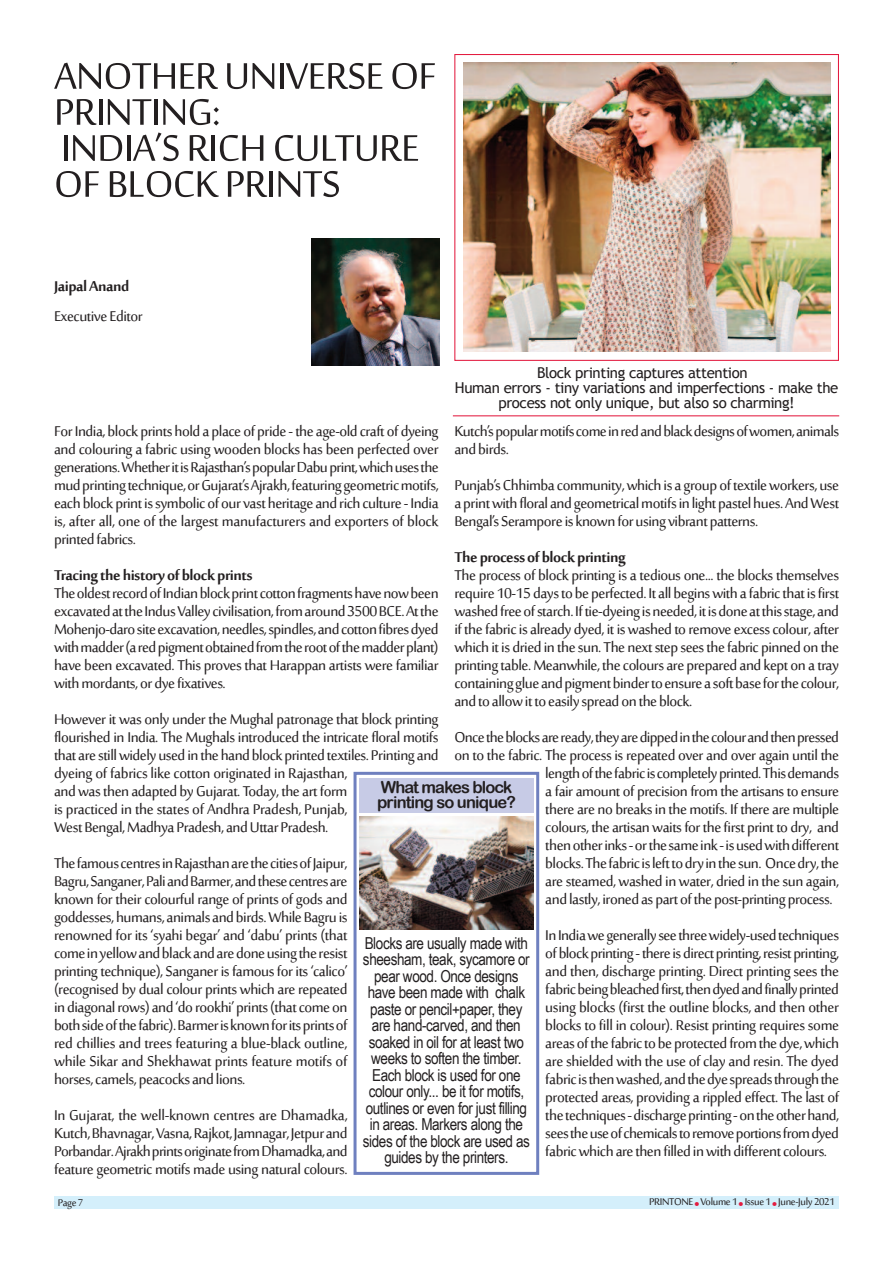
<style>
.page{position:relative;width:893px;height:1263px;background:#fff}
.page>*{position:absolute;margin:0;border:0;box-sizing:border-box;transform-origin:0 0}
.t1{font:51px/36px "Sakkal Majalla";letter-spacing:-.015em;color:#231f20}
.t2{font:19.5px/18px "Sakkal Majalla";letter-spacing:-.025em;color:#231f20;text-align:justify}
.t3{font:700 19.5px "Sakkal Majalla";letter-spacing:-.025em;color:#231f20}
.t4{font:16.5px/16.5px "Arial Narrow";letter-spacing:-.025em;color:#231f20;text-align:center}
.t5{font:16.5px/15px "Arial Rounded MT Bold";letter-spacing:-.05em;color:#231f20}
.t6{font:15px/15px "Trebuchet MS";letter-spacing:-.025em;color:#231f20;text-align:center}
.t7{font:13.5px "Sakkal Majalla";letter-spacing:-.025em;color:#231f20}
.t8{font:5.4px "Monotype Sorts";color:#e31c40}
</style>
<div class="page">
<div style="left:54px;top:1196px;width:785px;height:13px;background:#d4effb"></div>
<div style="left:354px;top:772px;width:185px;height:403px;border:3px solid #6f80bf"></div>
<div style="left:359px;top:779px;width:175px;height:34px;background:#c7cbe6"></div>
<img style="left:359px;top:817px;width:175px;height:113px">
<img style="left:463px;top:63px;width:367px;height:289px">
<div style="left:454px;top:54px;width:385px;height:307px;border:1px solid #e31c40"></div>
<hr style="left:453px;top:415px;width:386px;height:1px;background:#e31c40">
<img style="left:312px;top:238px;width:127px;height:128px">
<h1 class="t1" style="left:54px;top:53px;width:384px">ANOTHERUNIVERSEOF<br>PRINTING:<br>INDIA’S RICHCULTURE<br>OF BLOCK PRINTS</h1>
<p class="t3" style="left:54px;top:273px;width:77px">JaipalAnand</p>
<p class="t2" style="left:54px;top:305px;width:90px">ExecutiveEditor</p>
<p class="t6" style="left:455px;top:365px;width:385px">Block printing captures attention<br>Human errors - tiny variations and imperfections - make the process not only unique, but also so charming!</p>
<p class="t2" style="left:54px;top:420px;width:386px">ForIndia, block prints hold a place of pride-theage-old craft of dyeing and colouring a fabric using wooden blocks has been perfected over generations.WhetheritisRajasthan’spopularDabuprint,whichusesthe mudprintingtechnique,orGujarat’sAjrakh,featuringgeometricmotifs, each block printissymbolic of ourvast heritageand rich culture-India is, after all, one of the largest manufacturers and exporters of block printed fabrics.</p>
<p class="t3" style="left:54px;top:561px;width:200px">Tracing thehistoryofblockprints</p>
<p class="t2" style="left:54px;top:582px;width:386px">TheoldestrecordofIndianblockprintcottonfragmentshavenowbeen excavatedattheIndusValleycivilisation,fromaround3500BCE.Atthe Mohenjo-darositeexcavation,needles,spindles,andcottonfibresdyed withmadder(aredpigmentobtainedfromtherootofthemadderplant) have been excavated. This proves that Harappan artists were familiar withmordants, or dyefixatives.</p>
<p class="t2" style="left:54px;top:708px;width:386px;text-align:left">However it was only under the Mughal patronage that block printing flourished in India. The Mughals introduced the intricate floral motifs thatarestillwidelyusedinthehandblockprintedtextiles.Printingand dyeing of fabrics like cotton originated in Rajasthan,<br>andwasthen adapted byGujarat.Today, theart form<br>is practiced in the states of Andhra Pradesh, Punjab, WestBengal,Madhya Pradesh,andUttar Pradesh.</p>
<p class="t2" style="left:54px;top:852px;width:295px">ThefamouscentresinRajasthanarethecitiesofJaipur, Bagru,Sanganer,PaliandBarmer,andthesecentresare known for their colourful range of prints of gods and goddesses,humans,animalsandbirds.WhileBagruis renowned for its ‘syahi begar’ and ‘dabu’ prints (that comeinyellowandblackandaredoneusingtheresist printingtechnique),Sanganerisfamousforits‘calico’ (recognised by dual colour prints which are repeated indiagonalrows)and ‘do rookhi’ prints(thatcome on bothsideofthefabric).Barmerisknownforitsprintsof red chillies and trees featuring a blue-black outline, while Sikar and Shekhawat prints feature motifs of horses,camels, peacocksand lions.</p>
<p class="t2" style="left:54px;top:1104px;width:295px">In Gujarat, the well-known centres are Dhamadka, Kutch,Bhavnagar,Vasna,Rajkot,Jamnagar,Jetpurand Porbandar.AjrakhprintsoriginatefromDhamadka,and feature geometric motifs made using natural colours.</p>
<p class="t2" style="left:454px;top:420px;width:386px">Kutch’spopularmotifscomeinredandblackdesignsofwomen,animals and birds.</p>
<p class="t2" style="left:454px;top:474px;width:386px">Punjab’sChhimbacommunity,which isagroup oftextileworkers, use aprintwithfloralandgeometricalmotifsinlightpastelhues.AndWest Bengal’sSeramporeisknownforusingvibrant patterns.</p>
<p class="t3" style="left:454px;top:543px;width:173px">Theprocessofblockprinting</p>
<p class="t2" style="left:454px;top:564px;width:386px">The process of block printing is a tedious one... the blocks themselves require 10-15 daysto be perfected. Itall beginswith afabricthatisfirst washedfreeofstarch.Iftie-dyeingisneeded,itisdoneatthisstage,and if thefabricisalready dyed, it iswashed to removeexcesscolour,after which it is dried in thesun.The nextstep seesthefabric pinned on the printingtable.Meanwhile, thecoloursare prepared and kept on atray containingglueandpigmentbindertoensureasoftbaseforthecolour, and to allowitto easilyspread onthe block.</p>
<p class="t2" style="left:454px;top:726px;width:386px">Oncetheblocksareready,theyaredippedinthecolourandthenpressed</p>
<p class="t2" style="left:454px;top:744px;width:386px">on to the fabric. The process is repeated over and over again until the</p>
<p class="t2" style="left:545px;top:762px;width:295px">lengthofthefabriciscompletelyprinted.Thisdemands</p>
<p class="t2" style="left:545px;top:780px;width:295px">afairamount of precision fromtheartisansto ensure</p>
<p class="t2" style="left:545px;top:798px;width:295px">thereare no breaksin themotifs. If therearemultiple</p>
<p class="t2" style="left:545px;top:816px;width:295px">colours, theartisanwaitsforthefirst print to dry, and</p>
<p class="t2" style="left:545px;top:834px;width:295px">thenotherinks-orthesameink-isusedwithdifferent</p>
<p class="t2" style="left:545px;top:852px;width:295px">blocks.Thefabricislefttodryinthesun. Oncedry,the</p>
<p class="t2" style="left:545px;top:870px;width:295px">are steamed, washed in water, dried in the sun again,</p>
<p class="t2" style="left:545px;top:888px;width:289px">and lastly, ironed as part ofthe post-printing process.</p>
<p class="t2" style="left:545px;top:924px;width:295px">InIndiawegenerallyseethreewidely-usedtechniques ofblockprinting-thereisdirectprinting,resistprinting, and then, discharge printing. Direct printing sees the fabricbeingbleachedfirst,thendyedandfinallyprinted using blocks (first the outline blocks, and then other blocks to fill in colour). Resist printing requires some areasofthefabrictobeprotectedfromthedye,which are shielded with the use of clay and resin. The dyed fabricisthenwashed,andthedyespreadsthroughthe protected areas, providing a rippled effect. The last of thetechniques-dischargeprinting-ontheotherhand, seestheuseofchemicalstoremoveportionsfromdyed fabricwhicharethenfilled inwithdifferentcolours.</p>
<p class="t5" style="left:377px;top:779px;width:140px">What makes block printing so unique?</p>
<p class="t4" style="left:363px;top:935px;width:169px">Blocks are usually made with sheesham, teak, sycamore or pear wood. Once designs have been made with chalk paste or pencil+paper, they are hand-carved, and then soaked in oil for at least two weeks to soften the timber.<br>Each block is used for one colour only... be it for motifs, outlines or even for just filling in areas. Markers along the sides of the block are used as guides by the printers.</p>
<p class="t7" style="left:58px;top:1193px;width:27px">Page 7</p>
<p class="t7" style="left:649px;top:1193px;width:46px">PRINTONE</p>
<p class="t8" style="left:695px;top:1201px;width:6px">l</p>
<p class="t7" style="left:700px;top:1193px;width:39px">Volume 1</p>
<p class="t8" style="left:739px;top:1201px;width:6px">l</p>
<p class="t7" style="left:745px;top:1193px;width:28px">Issue 1</p>
<p class="t8" style="left:772px;top:1201px;width:6px">l</p>
<p class="t7" style="left:778px;top:1193px;width:58px">June-July 2021</p>
</div>
